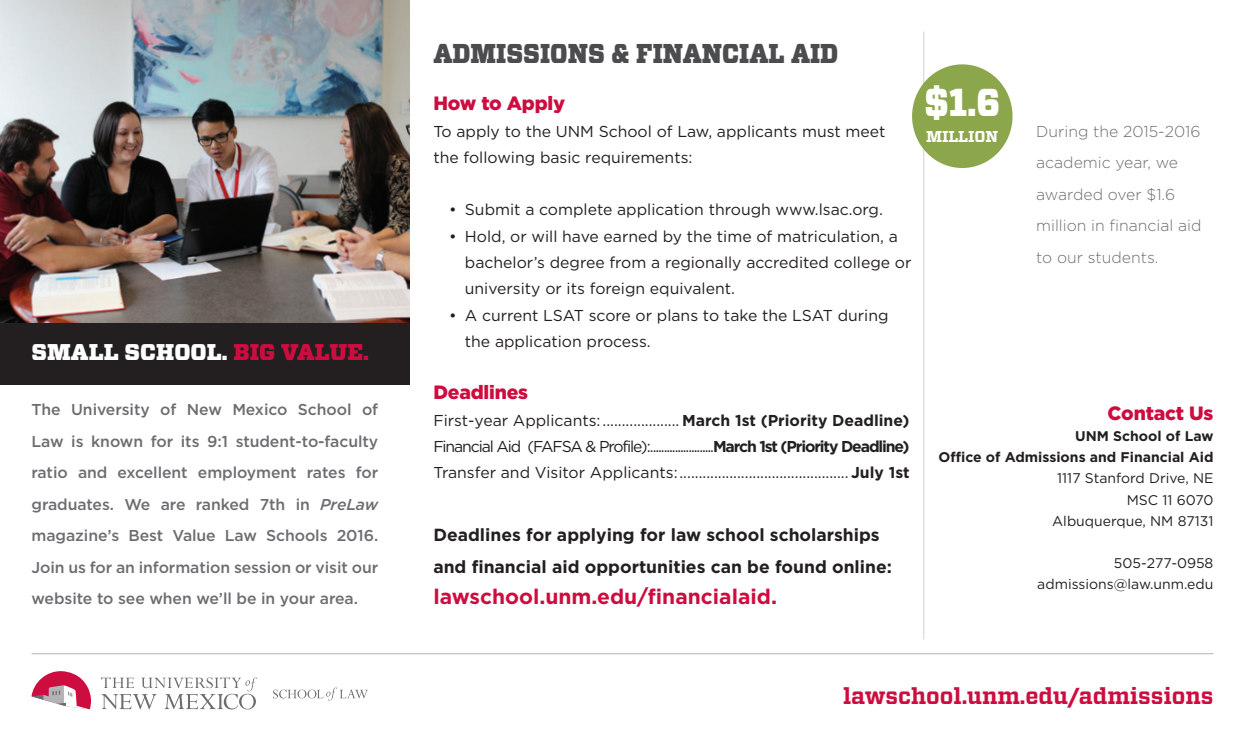
<style>
.page{position:relative;width:1245px;height:741px;background:#fff}
.page>*{position:absolute;margin:0;border:0;box-sizing:border-box;transform-origin:0 0}
.t1{font:900 38.85px "Vitesse";color:#fff;scale:.9 1}
.t2{font:900 27.12px "Vitesse";color:#4b4c4d;scale:.9 1}
.t3{font:700 22.75px "Vitesse";color:#cd0d40}
.t4{font:900 22.75px "Vitesse";color:#fff}
.t5{font:700 21px "Gotham";color:#cd0d40}
.t6{font:900 19.25px "Gotham";letter-spacing:-.01em;color:#cd0d40}
.t7{font:700 17.5px/31.5px "Gotham";color:#231f20}
.t8{font:15.75px/26.2px "Gotham";color:#231f20}
.t9{font:500 15.75px/31.5px "Gotham";letter-spacing:-.005em;color:#6c6d70;text-align:justify}
.t10{font:300 15.75px/31.5px "Gotham";color:#6c6d70}
.t11{font:15.75px "Gotham";letter-spacing:-.07em;color:#231f20}
.t12{font:700 15.75px "Vitesse";letter-spacing:-.01em;color:#fff}
.t13{font:14px "Gotham";color:#231f20}
.t14{font:700 14px "Gotham";color:#231f20}
.s1{color:#cd0d40}
.s2{font-style:italic}
.s3{font-weight:700}
</style>
<div class="page">
<img style="left:0;top:0;width:410px;height:323px">
<svg style="left:32px;top:671px;width:59px;height:38px"></svg>
<svg style="left:101px;top:677px;width:156px;height:32px"></svg>
<svg style="left:273px;top:687px;width:95px;height:13px"></svg>
<div style="left:0;top:323px;width:410px;height:61px;background:#231f20"></div>
<hr style="left:32px;top:653px;width:1181px;height:1px;background:#b2b3b7">
<hr style="left:923px;top:32px;width:1px;height:607px;background:#d1d2d4">
<div style="left:912px;top:64px;width:100px;height:104px;background:#8ca64b;border-radius:50%"></div>
<p class="t4" style="left:32px;top:336px;width:339px">SMALL SCHOOL. <span class="s1">BIG VALUE.</span></p>
<p class="t9" style="left:32px;top:393px;width:348px">The University of New Mexico School of Law is known for its 9:1 student-to-faculty ratio and excellent employment rates for graduates. We are ranked 7th in <span class="s2">PreLaw </span>magazine’s Best Value Law Schools 2016.<br>Join us for an information session or visit our website to see when we’ll be in your area.</p>
<p class="t2" style="left:433px;top:35px;width:451px">ADMISSIONS &amp; FINANCIAL AID</p>
<p class="t6" style="left:433px;top:90px;width:133px">How to Apply</p>
<p class="t8" style="left:433px;top:117px;width:453px">To apply to the UNM School of Law, applicants must meet the following basic requirements:</p>
<p class="t8" style="left:449px;top:196px;width:435px">• Submit a complete application through www.lsac.org.</p>
<p class="t8" style="left:465px;top:222px;width:448px;text-indent:-16px">• Hold, or will have earned by the time of matriculation, a bachelor’s degree from a regionally accredited college or university or its foreign equivalent.</p>
<p class="t8" style="left:465px;top:301px;width:425px;text-indent:-16px">• A current LSAT score or plans to take the LSAT during the application process.</p>
<p class="t6" style="left:433px;top:379px;width:96px">Deadlines</p>
<p class="t8" style="left:433px;top:406px;width:478px">First-year Applicants:.................... <span class="s3">March 1st (Priority Deadline)</span></p>
<p class="t11" style="left:433px;top:436px;width:478px">Financial Aid (FAFSA &amp; Profile):.......................<span class="s3">March 1st (Priority Deadline)</span></p>
<p class="t8" style="left:433px;top:459px;width:477px">Transfer and Visitor Applicants:............................................ <span class="s3">July 1st</span></p>
<p class="t7" style="left:433px;top:519px;width:460px">Deadlines for applying for law school scholarships and financial aid opportunities can be found online:</p>
<p class="t5" style="left:433px;top:582px;width:345px">lawschool.unm.edu/financialaid.</p>
<p class="t1" style="left:924px;top:76px;width:85px">$1.6</p>
<p class="t12" style="left:926px;top:126px;width:74px">MILLION</p>
<p class="t10" style="left:1036px;top:115px;width:167px">During the 2015-2016 academic year, we awarded over $1.6 million in financial aid to our students.</p>
<p class="t6" style="left:1107px;top:400px;width:107px">Contact Us</p>
<p class="t14" style="left:1074px;top:427px;width:140px">UNM School of Law</p>
<p class="t14" style="left:938px;top:448px;width:276px">Office of Admissions and Financial Aid</p>
<p class="t13" style="left:1057px;top:469px;width:158px">1117 Stanford Drive, NE</p>
<p class="t13" style="left:1126px;top:490px;width:88px">MSC 11 6070</p>
<p class="t13" style="left:1052px;top:511px;width:163px">Albuquerque, NM 87131</p>
<p class="t13" style="left:1113px;top:553px;width:101px">505-277-0958</p>
<p class="t13" style="left:1037px;top:574px;width:178px">admissions@law.unm.edu</p>
<p class="t3" style="left:843px;top:680px;width:372px">lawschool.unm.edu/admissions</p>
</div>
